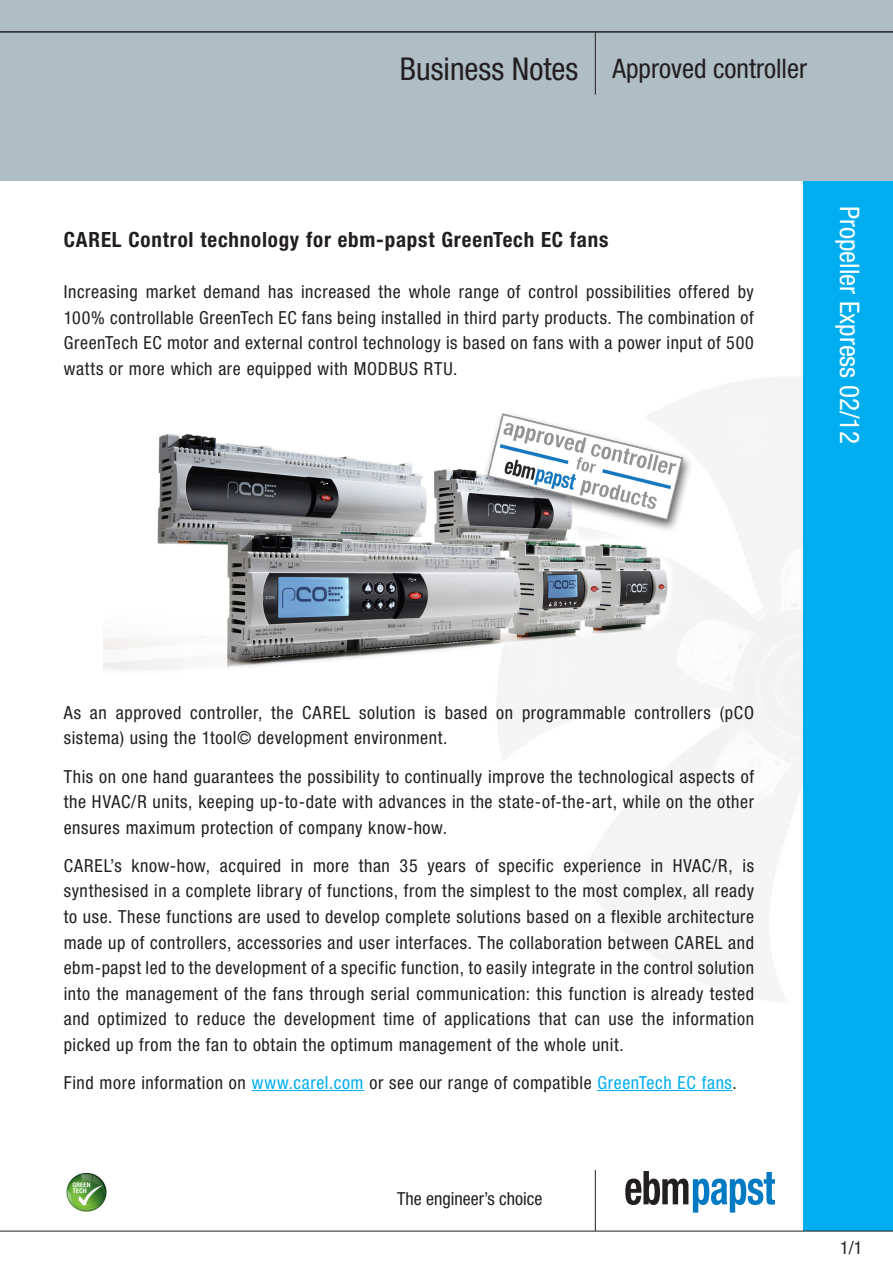
<style>
.page{position:relative;width:893px;height:1263px;background:#fff}
.page>*{position:absolute;margin:0;border:0;box-sizing:border-box;transform-origin:0 0}
.t1{font:condensed 27px "Helvetica Neue LT Std";color:#231f20}
.t2{font:condensed 27px "Helvetica Neue LT Std";color:#fff}
.headline{font:700 condensed 21px "Helvetica Neue LT Std";letter-spacing:.04em;color:#231f20}
.body_copy{font:condensed 18px/25.5px "Helvetica Neue LT Std";letter-spacing:.035em;color:#231f20;text-align:justify}
.body_copy-2{font:condensed 18px "Helvetica Neue LT Std";color:#231f20}
.s1{font-size:31.5px}
.s2{color:#00aeef}
</style>
<div class="page">
<img style="left:498px;top:364px;width:306px;height:644px">
<div style="left:804px;top:181px;width:89px;height:1050px;background:#00aeef"></div>
<div style="left:0;top:0;width:893px;height:181px;background:#afbdc5"></div>
<hr style="left:595px;top:1170px;width:1px;height:61px;background:#231f20">
<hr style="left:0;top:1231px;width:893px;height:1px;background:#231f20">
<svg style="left:625px;top:1171px;width:150px;height:41px"></svg>
<img style="left:66px;top:1172px;width:41px;height:40px">
<hr style="left:0;top:32px;width:893px;height:1px;background:#231f20">
<hr style="left:595px;top:32px;width:1px;height:63px;background:#231f20">
<hr style="left:252px;top:1090px;width:112px;height:1px;background:#00aeef">
<hr style="left:597px;top:1090px;width:135px;height:1px;background:#00aeef">
<img style="left:104px;top:399px;width:633px;height:287px">
<h1 class="t1" style="left:400px;top:53px;width:409px"><span class="s1">Business Notes</span> Approved controller</h1>
<p class="headline" style="left:64px;top:227px;width:546px">CAREL Control technology for ebm-papst GreenTech EC fans</p>
<p class="body_copy" style="left:64px;top:279px;width:692px">Increasing market demand has increased the whole range of control possibilities offered by 100% controllable GreenTech EC fans being installed in third party products. The combination of GreenTech EC motor and external control technology is based on fans with a power input of 500 watts or more which are equipped with MODBUS RTU.</p>
<h1 class="t2" style="left:865px;top:206px;width:240px;rotate:90deg">Propeller Express 02/12</h1>
<p class="body_copy" style="left:64px;top:700px;width:692px">As an approved controller, the CAREL solution is based on programmable controllers (pCO sistema) using the 1tool© development environment.</p>
<p class="body_copy" style="left:64px;top:763px;width:692px">This on one hand guarantees the possibility to continually improve the technological aspects of the HVAC/R units, keeping up-to-date with advances in the state-of-the-art, while on the other ensures maximum protection of company know-how.</p>
<p class="body_copy" style="left:64px;top:853px;width:692px">CAREL’s know-how, acquired in more than 35 years of specific experience in HVAC/R, is synthesised in a complete library of functions, from the simplest to the most complex, all ready to use. These functions are used to develop complete solutions based on a flexible architecture made up of controllers, accessories and user interfaces. The collaboration between CAREL and ebm-papst led to the development of a specific function, to easily integrate in the control solution into the management of the fans through serial communication: this function is already tested and optimized to reduce the development time of applications that can use the information picked up from the fan to obtain the optimum management of the whole unit.</p>
<p class="body_copy" style="left:64px;top:1069px;width:675px">Find more information on <span class="s2">www.carel.com</span> or see our range of compatible <span class="s2">GreenTech EC fans</span>.</p>
<p class="body_copy-2" style="left:397px;top:1188px;width:147px">The engineer’s choice</p>
<p class="body_copy" style="left:840px;top:1235px;width:24px">1/1</p>
</div>
